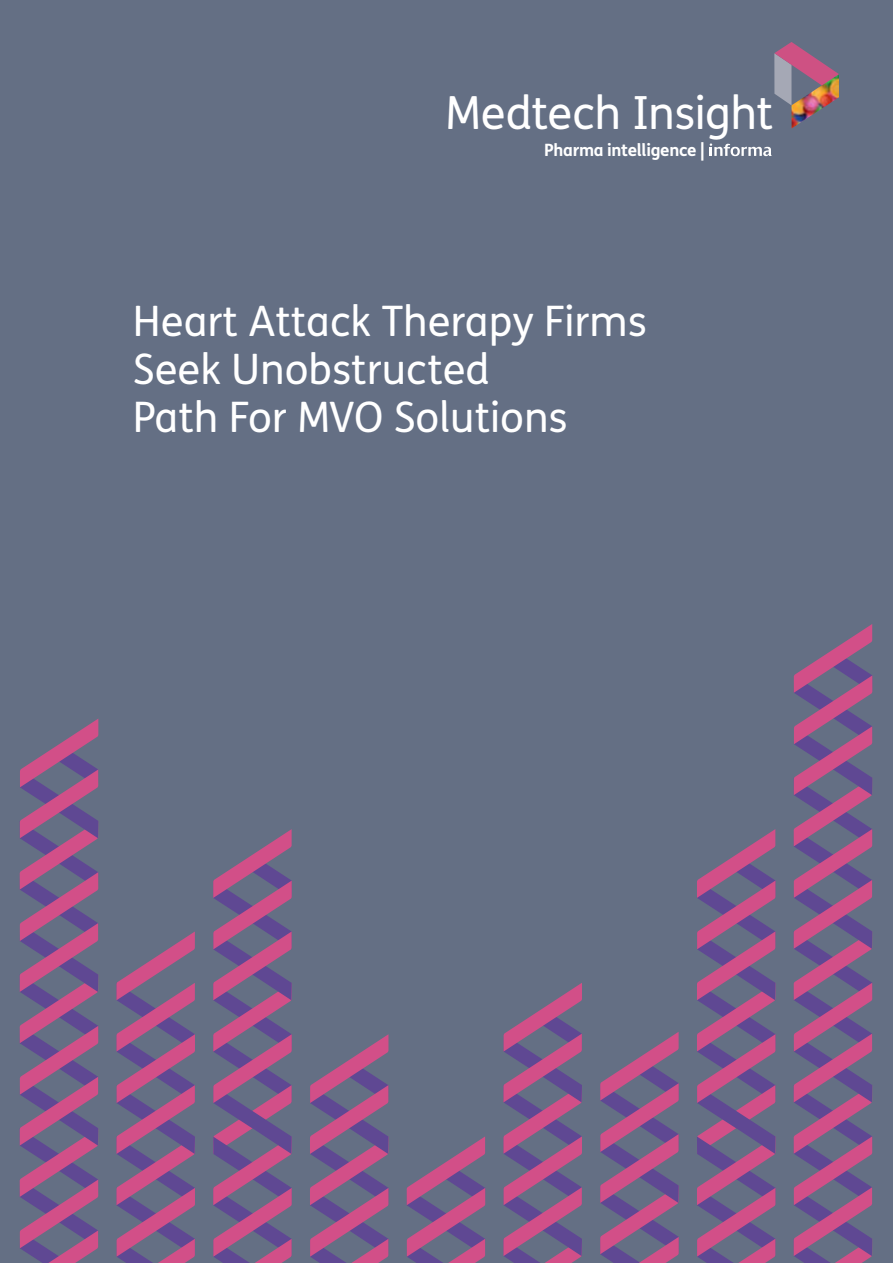
<style>
.page{position:relative;width:893px;height:1263px;background:#646f84}
.page>*{position:absolute;margin:0;border:0;box-sizing:border-box;transform-origin:0 0}
.t1{font:45.75px "FS Me";letter-spacing:-.01em;color:#fff}
.t2{font:42px/48px "FS Me";color:#fff}
.t3{font:700 16.95px "FS Me";letter-spacing:-.02em;color:#fff}
</style>
<div class="page">
<svg style="left:794px;top:624px;width:78px;height:639px"></svg>
<svg style="left:20px;top:719px;width:78px;height:544px"></svg>
<svg style="left:213px;top:829px;width:79px;height:434px"></svg>
<svg style="left:697px;top:829px;width:78px;height:434px"></svg>
<svg style="left:116px;top:931px;width:79px;height:332px"></svg>
<svg style="left:310px;top:1034px;width:78px;height:229px"></svg>
<svg style="left:503px;top:983px;width:79px;height:280px"></svg>
<svg style="left:407px;top:1136px;width:78px;height:127px"></svg>
<svg style="left:600px;top:1032px;width:79px;height:231px"></svg>
<img style="left:791px;top:105px;width:36px;height:23px">
<svg style="left:710px;top:143px;width:61px;height:13px"></svg>
<img style="left:774px;top:42px;width:65px;height:63px">
<p class="t1" style="left:445px;top:81px;width:329px">Medtech Insight</p>
<p class="t3" style="left:544px;top:137px;width:162px">Pharma intelligence |</p>
<p class="t2" style="left:133px;top:296px;width:515px">Heart Attack Therapy Firms<br>Seek Unobstructed<br>Path For MVO Solutions</p>
</div>
